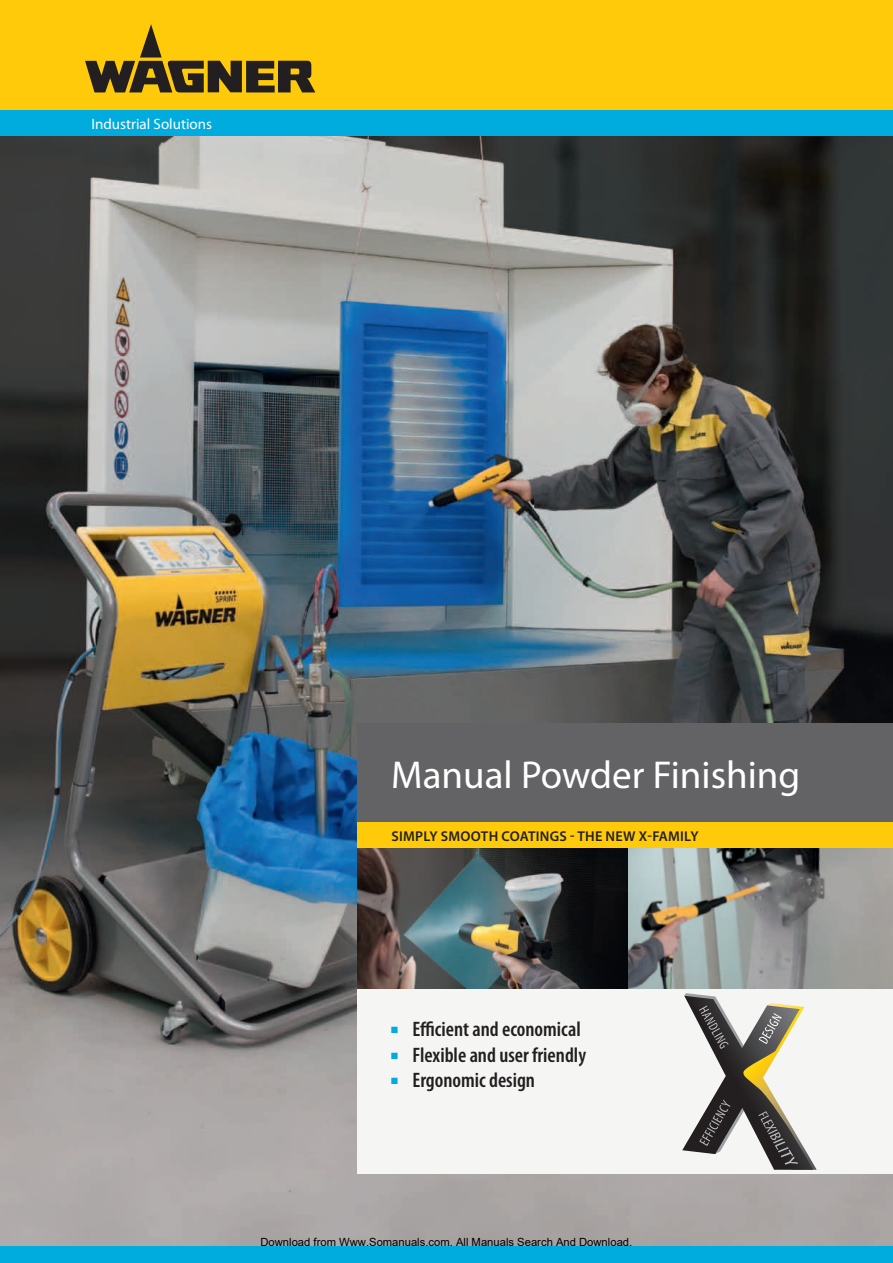
<style>
.page{position:relative;width:893px;height:1263px;background:#fff}
.page>*{position:absolute;margin:0;border:0;box-sizing:border-box;transform-origin:0 0}
.Front_Title_26pt_aut{font:39px "Myriad Pro";color:#fff}
.t1{font:600 condensed 21px "Myriad Pro";color:#231f20}
.Division_10pt_auto_w{font:15px "Myriad Pro";color:#fff}
.Application_Semibold{font:600 14.25px "Myriad Pro";letter-spacing:.02em;color:#231f20}
.t2{font:11.25px "Arial";color:#000}
.s1{color:#00acdd}
</style>
<div class="page">
<img style="left:0;top:136px;width:893px;height:1110px">
<div style="left:357px;top:723px;width:536px;height:100px;background:#636366"></div>
<div style="left:357px;top:989px;width:536px;height:185px;background:#f5f5f4"></div>
<div style="left:357px;top:823px;width:536px;height:25px;background:#feca0a"></div>
<div style="left:0;top:0;width:893px;height:111px;background:#feca0a"></div>
<div style="left:0;top:1246px;width:893px;height:17px;background:#00acdd"></div>
<svg style="left:85px;top:24px;width:230px;height:68px"></svg>
<div style="left:0;top:111px;width:893px;height:25px;background:#00acdd"></div>
<img style="left:357px;top:848px;width:536px;height:141px">
<svg style="left:682px;top:993px;width:135px;height:177px"></svg>
<p class="Division_10pt_auto_w" style="left:91px;top:115px;width:122px">Industrial Solutions</p>
<p class="Front_Title_26pt_aut" style="left:391px;top:750px;width:411px">Manual Powder Finishing</p>
<p class="Application_Semibold" style="left:391px;top:827px;width:309px">SIMPLY SMOOTH COATINGS - THE NEW X-FAMILY</p>
<p class="t1" style="left:391px;top:1018px;width:191px"><span class="s1">■</span> Efficient and economical</p>
<p class="t1" style="left:391px;top:1043px;width:196px"><span class="s1">■</span> Flexible and user friendly</p>
<p class="t1" style="left:391px;top:1068px;width:145px"><span class="s1">■</span> Ergonomic design</p>
<p class="t2" style="left:260px;top:1235px;width:373px">Download from Www.Somanuals.com. All Manuals Search And Download.</p>
</div>
